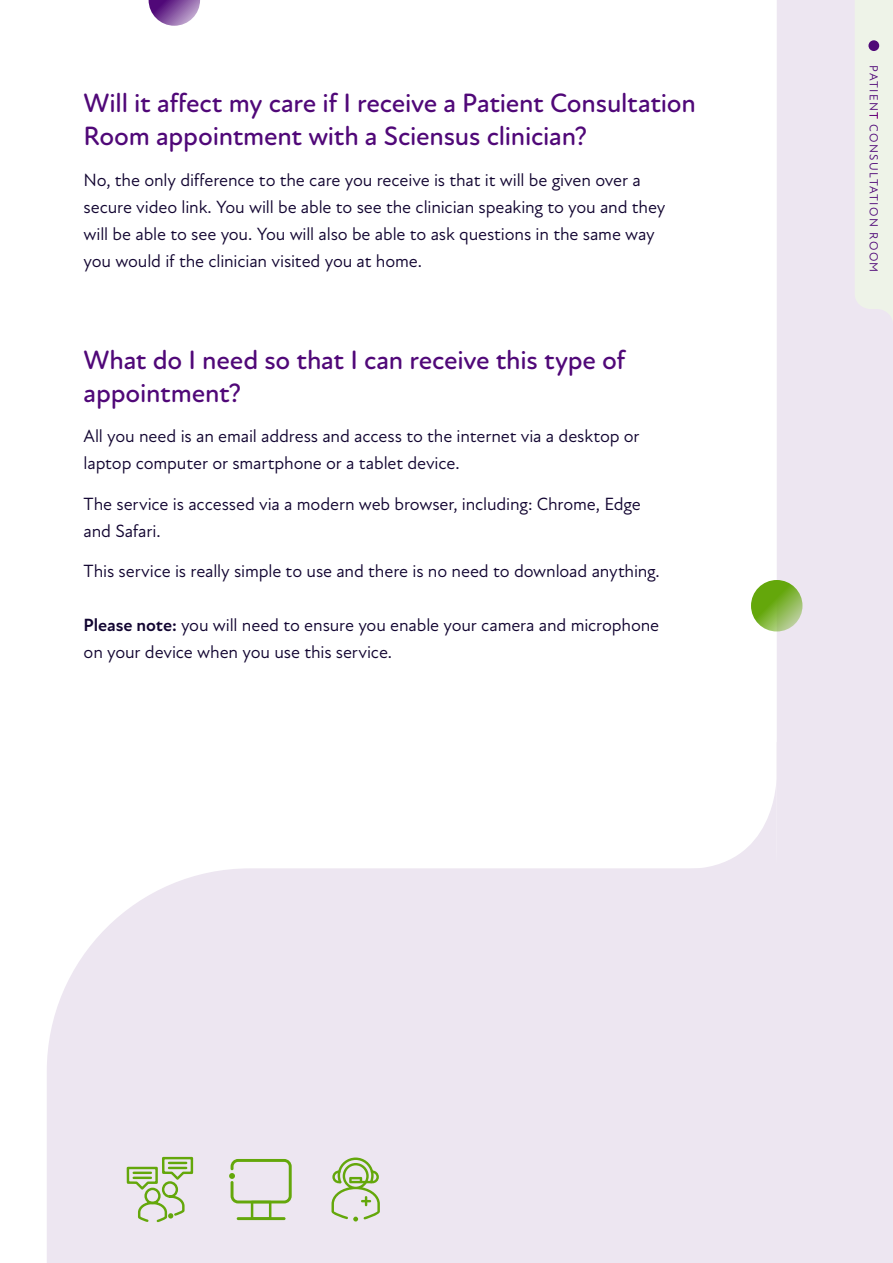
<style>
.page{position:relative;width:893px;height:1263px;background:#fff}
.page>*{position:absolute;margin:0;border:0;box-sizing:border-box;transform-origin:0 0}
.t1{font:500 27px/33px "Atten Round New";letter-spacing:-.01em;color:#500878}
.t2{font:18px/27px "Atten New";letter-spacing:-.01em;color:#120531}
.t3{font:12px "Atten New";letter-spacing:.11em;color:#500878}
.s1{font-weight:700}
</style>
<div class="page">
<div style="left:298px;top:0;width:595px;height:1263px;background:#ede6f1"></div>
<div style="left:148px;top:0;width:629px;height:868px;background:#fff"></div>
<div style="left:855px;top:0;width:38px;height:319px;background:#eef3e8"></div>
<div style="left:868px;top:40px;width:11px;height:11px;background:#500878;border-radius:50%"></div>
<svg style="left:751px;top:580px;width:51px;height:51px;background:#7eb336"></svg>
<svg style="left:149px;top:0;width:51px;height:26px"></svg>
<svg style="left:645px;top:742px;width:132px;height:126px;background:#fdfcfd"></svg>
<svg style="left:47px;top:868px;width:310px;height:395px;fill:#ede6f1"></svg>
<svg style="left:331px;top:1157px;width:49px;height:64px"></svg>
<svg style="left:229px;top:1159px;width:63px;height:61px;background:#d1d9c3"></svg>
<svg style="left:125px;top:1156px;width:69px;height:68px;background:#cdd7bb"></svg>
<p class="t1" style="left:84px;top:87px;width:614px">Will it affect my care if I receive a Patient Consultation<br>Room appointment with a Sciensus clinician?</p>
<p class="t2" style="left:84px;top:167px;width:583px">No, the only difference to the care you receive is that it will be given over a secure video link. You will be able to see the clinician speaking to you and they will be able to see you. You will also be able to ask questions in the same way you would if the clinician visited you at home.</p>
<p class="t1" style="left:84px;top:344px;width:543px">What do I need so that I can receive this type of appointment?</p>
<p class="t2" style="left:84px;top:423px;width:558px">All you need is an email address and access to the internet via a desktop or laptop computer or smartphone or a tablet device.</p>
<p class="t2" style="left:84px;top:491px;width:559px">The service is accessed via a modern web browser, including: Chrome, Edge and Safari.</p>
<p class="t2" style="left:84px;top:558px;width:577px">This service is really simple to use and there is no need to download anything.</p>
<p class="t2" style="left:84px;top:612px;width:577px"><span class="s1">Please note:</span> you will need to ensure you enable your camera and microphone on your device when you use this service.</p>
<p class="t3" style="left:881px;top:65px;width:208px;rotate:90deg">PATIENT CONSULTATION ROOM</p>
</div>
